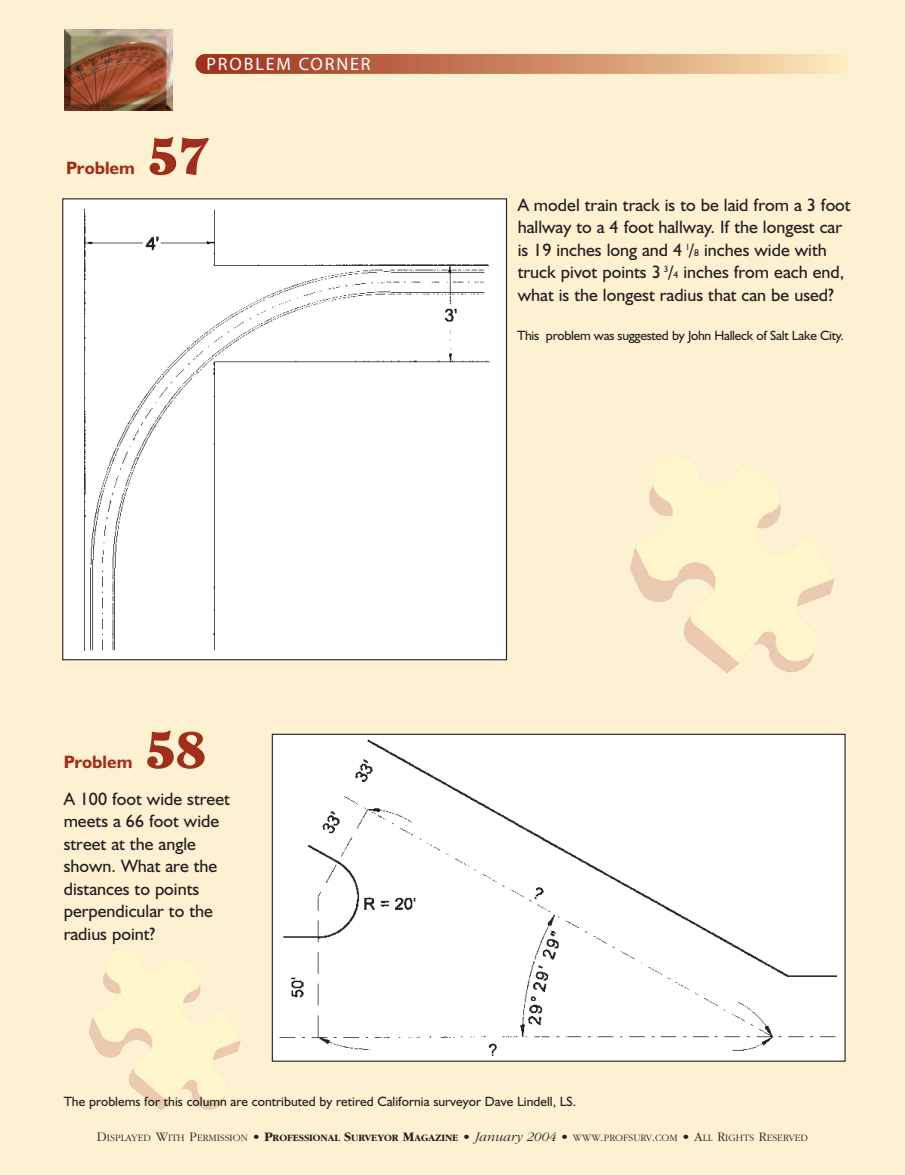
<style>
.page{position:relative;width:905px;height:1175px;background:#fff}
.page>*{position:absolute;margin:0;border:0;box-sizing:border-box;transform-origin:0 0}
.t1{font:900 54px "Esprit";color:#9f2f1d}
.t2{font:18px/22.5px "Humanist 521 BT";color:#231f20}
.t3{font:700 18px "Humanist 521 BT";color:#9f2f1d}
.t4{font:18px "Myriad";letter-spacing:.105em;color:#fff}
.t5{font:13.5px "Humanist 521 BT";color:#231f20}
.t6{font:13.5px "Humanist 521 BT";letter-spacing:-.02em;color:#231f20}
.t7{font:300 10.2px "Garamond";color:#231f20}
.s1{font-size:9.75px}
.s2{font-size:13.5px}
.s3{font-weight:700;font-size:13.5px}
.s4{font-weight:700}
.s5{font-style:italic;font-size:13.5px}
</style>
<div class="page">
<div style="left:0;top:0;width:904px;height:1174px;background:#fef1d1"></div>
<img style="left:64px;top:30px;width:108px;height:81px">
<svg style="left:195px;top:54px;width:654px;height:20px;background:#cd8966"></svg>
<div style="left:274px;top:735px;width:562px;height:324px;background:#fff"></div>
<img style="left:88px;top:951px;width:153px;height:159px">
<img style="left:629px;top:455px;width:205px;height:218px">
<div style="left:63px;top:199px;width:443px;height:460px;background:#fff"></div>
<img style="left:84px;top:208px;width:406px;height:443px">
<p class="t4" style="left:206px;top:57px;width:165px">PROBLEM CORNER</p>
<p class="t3" style="left:66px;top:163px;width:70px">Problem</p>
<h1 class="t1" style="left:146px;top:135px;width:66px">57</h1>
<p class="t2" style="left:517px;top:197px;width:334px">A model train track is to be laid from a 3 foot hallway to a 4 foot hallway. If the longest car is 19 inches long and 4 <sup>1</sup>/<span class="s1">8</span> inches wide with truck pivot points 3 <sup>3</sup>/<span class="s1">4</span> inches from each end, what is the longest radius that can be used?</p>
<p class="t6" style="left:517px;top:332px;width:328px">This problem was suggested by John Halleck of Salt Lake City.</p>
<h1 class="t1" style="left:143px;top:728px;width:66px">58</h1>
<p class="t2" style="left:64px;top:790px;width:168px">A 100 foot wide street meets a 66 foot wide street at the angle shown. What are the distances to points perpendicular to the radius point?</p>
<p class="t3" style="left:64px;top:757px;width:70px">Problem</p>
<p class="t5" style="left:64px;top:1097px;width:514px">The problems for this column are contributed by retired California surveyor Dave Lindell, LS.</p>
<p class="t7" style="left:97px;top:1133px;width:712px"><span class="s2">D</span>ISPLAYED <span class="s2">W</span>ITH <span class="s2">P</span>ERMISSION <span class="s3">• P</span><span class="s4">ROFESSIONAL</span> <span class="s3">S</span><span class="s4">URVEYOR</span> <span class="s3">M</span><span class="s4">AGAZINE</span> <span class="s3">•</span> <span class="s5">January 2004</span> <span class="s3">•</span> WWW<span class="s2">.</span>PROFSURV<span class="s2">.</span>COM <span class="s3">•</span> <span class="s2">A</span>LL <span class="s2">R</span>IGHTS <span class="s2">R</span>ESERVED</p>
</div>
